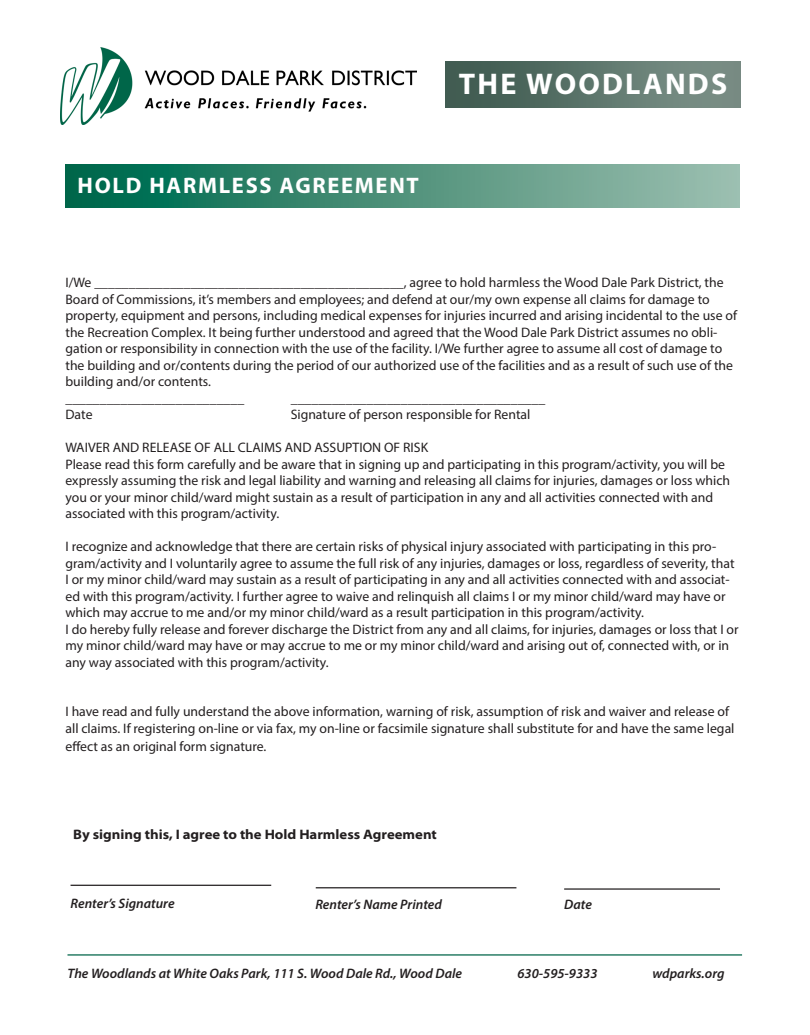
<style>
.page{position:relative;width:810px;height:1035px;background:#fff}
.page>*{position:absolute;margin:0;border:0;box-sizing:border-box;transform-origin:0 0}
.t1{font:700 30px "Myriad Pro";letter-spacing:.075em;color:#fff}
.t2{font:700 22.5px "Myriad Pro";letter-spacing:.075em;color:#fff}
.t3{font:13.75px/16.5px "Myriad Pro";color:#231f20}
.t4{font:italic 600 13.75px "Myriad Pro";color:#231f20}
.t5{font:700 semi-expanded 13.75px "Myriad Pro";color:#231f20}
</style>
<div class="page">
<img style="left:60px;top:48px;width:357px;height:76px">
<div style="left:445px;top:61px;width:296px;height:46px;background:linear-gradient(to right,#3c584d,#7f938a)"></div>
<div style="left:65px;top:164px;width:674px;height:43px;background:linear-gradient(to right,#006548,#a1bfb0)"></div>
<hr style="left:71px;top:885px;width:200px;height:1px;background:#231f20">
<hr style="left:316px;top:887px;width:200px;height:1px;background:#231f20">
<hr style="left:564px;top:888px;width:156px;height:2px;background:#231f20">
<hr style="left:68px;top:954px;width:674px;height:2px;background:#006548">
<p class="t2" style="left:78px;top:171px;width:343px">HOLD HARMLESS AGREEMENT</p>
<p class="t1" style="left:459px;top:64px;width:270px">THE WOODLANDS</p>
<p class="t3" style="left:65px;top:274px;width:673px">I/We _____________________________________________, agree to hold harmless the Wood Dale Park District, the Board of Commissions, it’s members and employees; and defend at our/my own expense all claims for damage to property, equipment and persons, including medical expenses for injuries incurred and arising incidental to the use of the Recreation Complex. It being further understood and agreed that the Wood Dale Park District assumes no obli&shy;gation or responsibility in connection with the use of the facility. I/We further agree to assume all cost of damage to the building and or/contents during the period of our authorized use of the facilities and as a result of such use of the building and/or contents.</p>
<p class="t3" style="left:65px;top:389px;width:180px">__________________________</p>
<p class="t3" style="left:291px;top:389px;width:256px">_____________________________________</p>
<p class="t3" style="left:65px;top:406px;width:29px">Date</p>
<p class="t3" style="left:291px;top:406px;width:241px">Signature of person responsible for Rental</p>
<p class="t3" style="left:65px;top:439px;width:364px">WAIVER AND RELEASE OF ALL CLAIMS AND ASSUPTION OF RISK</p>
<p class="t3" style="left:65px;top:455px;width:666px">Please read this form carefully and be aware that in signing up and participating in this program/activity, you will be expressly assuming the risk and legal liability and warning and releasing all claims for injuries, damages or loss which you or your minor child/ward might sustain as a result of participation in any and all activities connected with and associated with this program/activity.</p>
<p class="t3" style="left:65px;top:538px;width:671px">I recognize and acknowledge that there are certain risks of physical injury associated with participating in this pro&shy;gram/activity and I voluntarily agree to assume the full risk of any injuries, damages or loss, regardless of severity, that I or my minor child/ward may sustain as a result of participating in any and all activities connected with and associat&shy;ed with this program/activity. I further agree to waive and relinquish all claims I or my minor child/ward may have or which may accrue to me and/or my minor child/ward as a result participation in this program/activity.</p>
<p class="t3" style="left:65px;top:620px;width:675px">I do hereby fully release and forever discharge the District from any and all claims, for injuries, damages or loss that I or my minor child/ward may have or may accrue to me or my minor child/ward and arising out of, connected with, or in any way associated with this program/activity.</p>
<p class="t3" style="left:65px;top:703px;width:671px">I have read and fully understand the above information, warning of risk, assumption of risk and waiver and release of all claims. If registering on-line or via fax, my on-line or facsimile signature shall substitute for and have the same legal</p>
<p class="t3" style="left:65px;top:737px;width:202px">effect as an original form signature.</p>
<p class="t5" style="left:73px;top:827px;width:365px">By signing this, I agree to the Hold Harmless Agreement</p>
<p class="t4" style="left:71px;top:895px;width:106px">Renter’s Signature</p>
<p class="t4" style="left:315px;top:896px;width:128px">Renter’s Name Printed</p>
<p class="t4" style="left:564px;top:896px;width:29px">Date</p>
<p class="t4" style="left:68px;top:964px;width:396px">The Woodlands at White Oaks Park, 111 S. Wood Dale Rd., Wood Dale</p>
<p class="t4" style="left:517px;top:964px;width:82px">630-595-9333</p>
<p class="t4" style="left:652px;top:964px;width:74px">wdparks.org</p>
</div>
